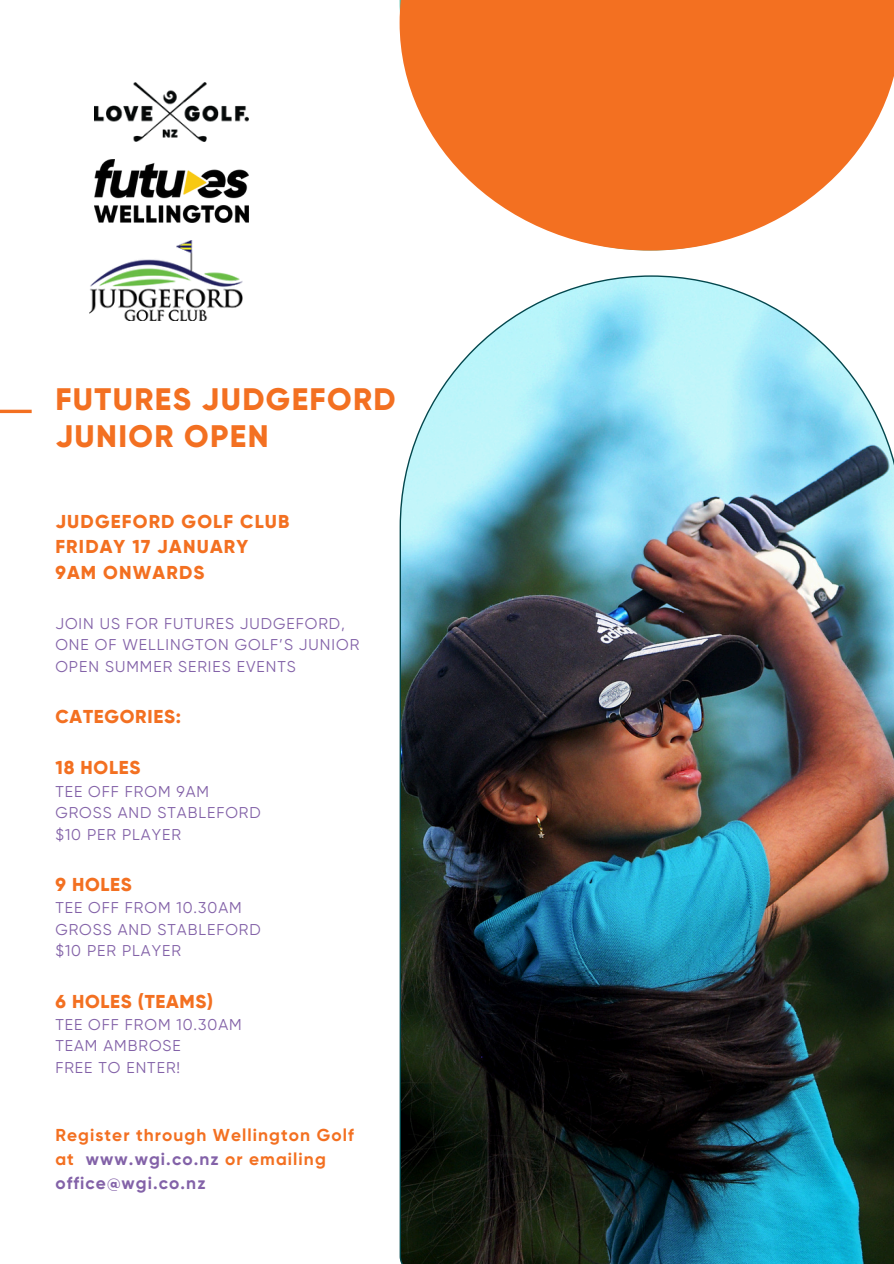
<style>
.page{position:relative;width:894px;height:1264px;background:#fff}
.page>*{position:absolute;margin:0;border:0;box-sizing:border-box;transform-origin:0 0}
.t1{font:800 31.05px/36.2px "Gilroy";letter-spacing:.045em;color:#f37021}
.t2{font:800 18.6px/25.8px "Gilroy";letter-spacing:.06em;color:#f37021}
.t3{font:800 18.6px "Gilroy";letter-spacing:.04em;color:#f37021}
.t4{font:700 17.25px/23.7px "Gilroy";letter-spacing:.065em;color:#f37021}
.t5{font:15.6px/21.3px "Gilroy";letter-spacing:.065em;color:#8362a8}
.s1{color:#8362a8}
</style>
<div class="page">
<img style="left:399px;top:275px;width:494px;height:988px">
<hr style="left:0;top:410px;width:32px;height:3px;background:#f37021">
<img style="left:94px;top:159px;width:154px;height:63px">
<img style="left:94px;top:82px;width:154px;height:60px">
<svg style="left:399px;top:0;width:494px;height:250px;fill:#f37021"></svg>
<img style="left:89px;top:241px;width:153px;height:80px">
<p class="t1" style="left:55px;top:382px;width:342px">FUTURES JUDGEFORD<br>JUNIOR OPEN</p>
<p class="t2" style="left:55px;top:508px;width:235px">JUDGEFORD GOLF CLUB<br>FRIDAY 17 JANUARY<br>9AM ONWARDS</p>
<h2 class="t5" style="left:55px;top:612px;width:291px">JOIN US FOR FUTURES JUDGEFORD,</h2>
<p class="t5" style="left:55px;top:634px;width:305px">ONE OF WELLINGTON GOLF’S JUNIOR<br>OPEN SUMMER SERIES EVENTS</p>
<h1 class="t3" style="left:55px;top:705px;width:127px">CATEGORIES:</h1>
<h2 class="t2" style="left:55px;top:755px;width:86px">18 HOLES</h2>
<h2 class="t5" style="left:55px;top:780px;width:155px">TEE OFF FROM 9AM</h2>
<p class="t5" style="left:55px;top:802px;width:207px">GROSS AND STABLEFORD</p>
<p class="t5" style="left:55px;top:823px;width:127px">$10 PER PLAYER</p>
<p class="t2" style="left:55px;top:871px;width:78px">9 HOLES</p>
<h2 class="t5" style="left:55px;top:897px;width:188px">TEE OFF FROM 10.30AM</h2>
<p class="t5" style="left:55px;top:918px;width:207px">GROSS AND STABLEFORD</p>
<p class="t5" style="left:55px;top:940px;width:127px">$10 PER PLAYER</p>
<p class="t3" style="left:55px;top:989px;width:159px">6 HOLES (TEAMS)</p>
<h2 class="t5" style="left:55px;top:1014px;width:188px">TEE OFF FROM 10.30AM</h2>
<p class="t5" style="left:55px;top:1035px;width:127px">TEAM AMBROSE</p>
<p class="t5" style="left:55px;top:1056px;width:126px">FREE TO ENTER!</p>
<p class="t4" style="left:55px;top:1123px;width:300px">Register through Wellington Golf at <span class="s1">www.wgi.co.nz</span> or emailing <span class="s1">office@wgi.co.nz</span></p>
</div>
